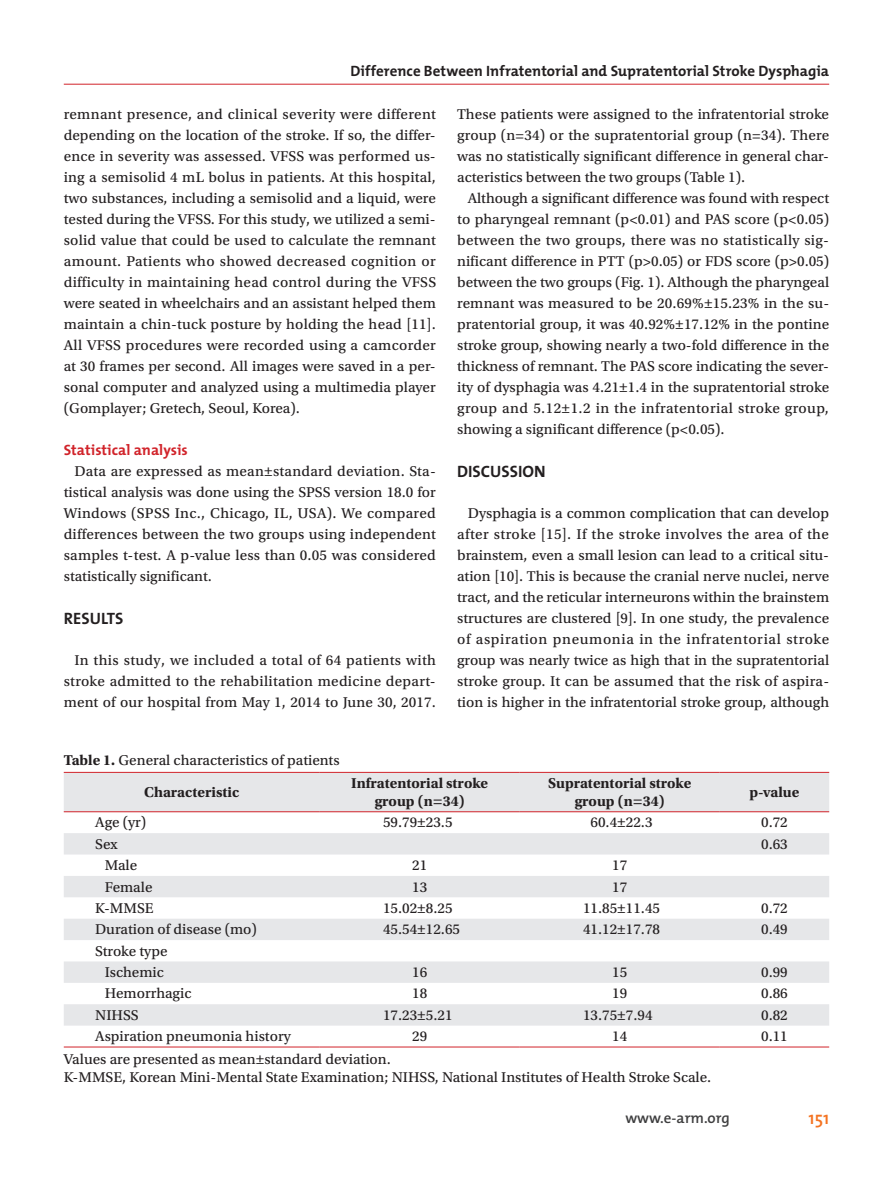
<style>
.page{position:relative;width:893px;height:1191px;background:#fff}
.page>*{position:absolute;margin:0;border:0;box-sizing:border-box;transform-origin:0 0}
.t1{font:600 18px "The Mix";color:#f47321}
.t2{font:700 16.5px "The Mix";color:#231f20}
.t3{font:15px/21px "Utopia Std Capt";color:#231f20;text-align:justify}
.t4{font:700 15px/18px "Utopia Std";color:#231f20;text-align:center}
.t5{font:700 15px "The Mix";color:#231f20}
.t6{font:700 15px "The Mix";color:#d1232a}
.t7{font:600 15px "The Mix";color:#3e3e3f}
.s1{font-family:"Utopia Std";font-weight:700}
</style>
<div class="page">
<hr style="left:64px;top:84px;width:765px;height:1px;background:#d1232a">
<svg style="left:64px;top:773px;width:765px;height:252px;fill:#e6e7e9"></svg>
<hr style="left:64px;top:772px;width:256px;height:1px;background:#d1232a">
<hr style="left:320px;top:772px;width:200px;height:1px;background:#d1232a">
<hr style="left:520px;top:772px;width:200px;height:1px;background:#d1232a">
<hr style="left:720px;top:772px;width:109px;height:1px;background:#d1232a">
<hr style="left:64px;top:811px;width:256px;height:1px;background:#d1232a">
<hr style="left:320px;top:811px;width:200px;height:1px;background:#d1232a">
<hr style="left:520px;top:811px;width:200px;height:1px;background:#d1232a">
<hr style="left:720px;top:811px;width:109px;height:1px;background:#d1232a">
<hr style="left:64px;top:1046px;width:256px;height:1px;background:#d1232a">
<hr style="left:320px;top:1046px;width:200px;height:1px;background:#d1232a">
<hr style="left:520px;top:1046px;width:200px;height:1px;background:#d1232a">
<hr style="left:720px;top:1046px;width:109px;height:1px;background:#d1232a">
<p class="t5" style="left:350px;top:59px;width:480px">Difference Between Infratentorial and Supratentorial Stroke Dysphagia</p>
<p class="t3" style="left:64px;top:104px;width:374px">remnant presence, and clinical severity were different depending on the location of the stroke. If so, the differ&shy;ence in severity was assessed. VFSS was performed us&shy;ing a semisolid 4 mL bolus in patients. At this hospital, two substances, including a semisolid and a liquid, were tested during the VFSS. For this study, we utilized a semi&shy;solid value that could be used to calculate the remnant amount. Patients who showed decreased cognition or difficulty in maintaining head control during the VFSS were seated in wheelchairs and an assistant helped them maintain a chin-tuck posture by holding the head [11].<br>All VFSS procedures were recorded using a camcorder at 30 frames per second. All images were saved in a per&shy;sonal computer and analyzed using a multimedia player (Gomplayer; Gretech, Seoul, Korea).</p>
<p class="t6" style="left:64px;top:437px;width:126px">Statistical analysis</p>
<p class="t3" style="left:64px;top:461px;width:374px;text-indent:11px">Data are expressed as mean±standard deviation. Sta&shy;tistical analysis was done using the SPSS version 18.0 for Windows (SPSS Inc., Chicago, IL, USA). We compared differences between the two groups using independent samples t-test. A p-value less than 0.05 was considered statistically significant.</p>
<p class="t2" style="left:64px;top:605px;width:61px">RESULTS</p>
<p class="t3" style="left:64px;top:650px;width:374px;text-indent:11px">In this study, we included a total of 64 patients with stroke admitted to the rehabilitation medicine depart&shy;ment of our hospital from May 1, 2014 to June 30, 2017.</p>
<p class="t3" style="left:457px;top:104px;width:374px">These patients were assigned to the infratentorial stroke group (n=34) or the supratentorial group (n=34). There was no statistically significant difference in general char&shy;acteristics between the two groups (Table 1).</p>
<p class="t3" style="left:457px;top:188px;width:374px;text-indent:11px">Although a significant difference was found with respect to pharyngeal remnant (p&lt;0.01) and PAS score (p&lt;0.05) between the two groups, there was no statistically sig&shy;nificant difference in PTT (p&gt;0.05) or FDS score (p&gt;0.05) between the two groups (Fig. 1). Although the pharyngeal remnant was measured to be 20.69%±15.23% in the su&shy;pratentorial group, it was 40.92%±17.12% in the pontine stroke group, showing nearly a two-fold difference in the thickness of remnant. The PAS score indicating the sever&shy;ity of dysphagia was 4.21±1.4 in the supratentorial stroke group and 5.12±1.2 in the infratentorial stroke group, showing a significant difference (p&lt;0.05).</p>
<p class="t2" style="left:457px;top:458px;width:90px">DISCUSSION</p>
<p class="t3" style="left:457px;top:503px;width:374px;text-indent:11px">Dysphagia is a common complication that can develop after stroke [15]. If the stroke involves the area of the brainstem, even a small lesion can lead to a critical situ&shy;ation [10]. This is because the cranial nerve nuclei, nerve tract, and the reticular interneurons within the brainstem structures are clustered [9]. In one study, the prevalence of aspiration pneumonia in the infratentorial stroke group was nearly twice as high that in the supratentorial stroke group. It can be assumed that the risk of aspira&shy;tion is higher in the infratentorial stroke group, although</p>
<p class="t3" style="left:64px;top:750px;width:277px"><span class="s1">Table 1.</span> General characteristics of patients</p>
<p class="t4" style="left:144px;top:783px;width:97px">Characteristic</p>
<p class="t4" style="left:351px;top:774px;width:138px">Infratentorial stroke group (n=34)</p>
<p class="t4" style="left:548px;top:774px;width:145px">Supratentorial stroke group (n=34)</p>
<p class="t4" style="left:749px;top:783px;width:52px">p-value</p>
<p class="t3" style="left:95px;top:812px;width:53px">Age (yr)</p>
<p class="t3" style="left:383px;top:812px;width:71px">59.79±23.5</p>
<p class="t3" style="left:591px;top:812px;width:63px">60.4±22.3</p>
<p class="t3" style="left:761px;top:812px;width:28px">0.72</p>
<p class="t3" style="left:95px;top:833px;width:24px">Sex</p>
<p class="t3" style="left:761px;top:833px;width:28px">0.63</p>
<p class="t3" style="left:105px;top:855px;width:34px">Male</p>
<p class="t3" style="left:412px;top:855px;width:17px">21</p>
<p class="t3" style="left:612px;top:855px;width:17px">17</p>
<p class="t3" style="left:105px;top:876px;width:49px">Female</p>
<p class="t3" style="left:412px;top:876px;width:17px">13</p>
<p class="t3" style="left:612px;top:876px;width:17px">17</p>
<p class="t3" style="left:95px;top:898px;width:60px">K-MMSE</p>
<p class="t3" style="left:383px;top:898px;width:71px">15.02±8.25</p>
<p class="t3" style="left:583px;top:898px;width:79px">11.85±11.45</p>
<p class="t3" style="left:761px;top:898px;width:28px">0.72</p>
<p class="t3" style="left:95px;top:919px;width:163px">Duration of disease (mo)</p>
<p class="t3" style="left:383px;top:919px;width:79px">45.54±12.65</p>
<p class="t3" style="left:583px;top:919px;width:79px">41.12±17.78</p>
<p class="t3" style="left:761px;top:919px;width:28px">0.49</p>
<p class="t3" style="left:95px;top:940px;width:74px;text-align:center">Stroke type<br>Ischemic</p>
<p class="t3" style="left:412px;top:962px;width:17px">16</p>
<p class="t3" style="left:612px;top:962px;width:17px">15</p>
<p class="t3" style="left:761px;top:962px;width:28px">0.99</p>
<p class="t3" style="left:105px;top:983px;width:88px">Hemorrhagic</p>
<p class="t3" style="left:412px;top:983px;width:17px">18</p>
<p class="t3" style="left:612px;top:983px;width:17px">19</p>
<p class="t3" style="left:761px;top:983px;width:28px">0.86</p>
<p class="t3" style="left:95px;top:1004px;width:45px">NIHSS</p>
<p class="t3" style="left:383px;top:1004px;width:71px">17.23±5.21</p>
<p class="t3" style="left:583px;top:1004px;width:71px">13.75±7.94</p>
<p class="t3" style="left:761px;top:1004px;width:28px">0.82</p>
<p class="t3" style="left:95px;top:1026px;width:197px">Aspiration pneumonia history</p>
<p class="t3" style="left:412px;top:1026px;width:17px">29</p>
<p class="t3" style="left:612px;top:1026px;width:17px">14</p>
<p class="t3" style="left:761px;top:1026px;width:28px">0.11</p>
<p class="t3" style="left:64px;top:1050px;width:649px;line-height:18px">Values are presented as mean±standard deviation.<br>K-MMSE, Korean Mini-Mental State Examination; NIHSS, National Institutes of Health Stroke Scale.</p>
<p class="t7" style="left:625px;top:1105px;width:106px">www.e-arm.org</p>
<p class="t1" style="left:809px;top:1102px;width:22px">151</p>
</div>
